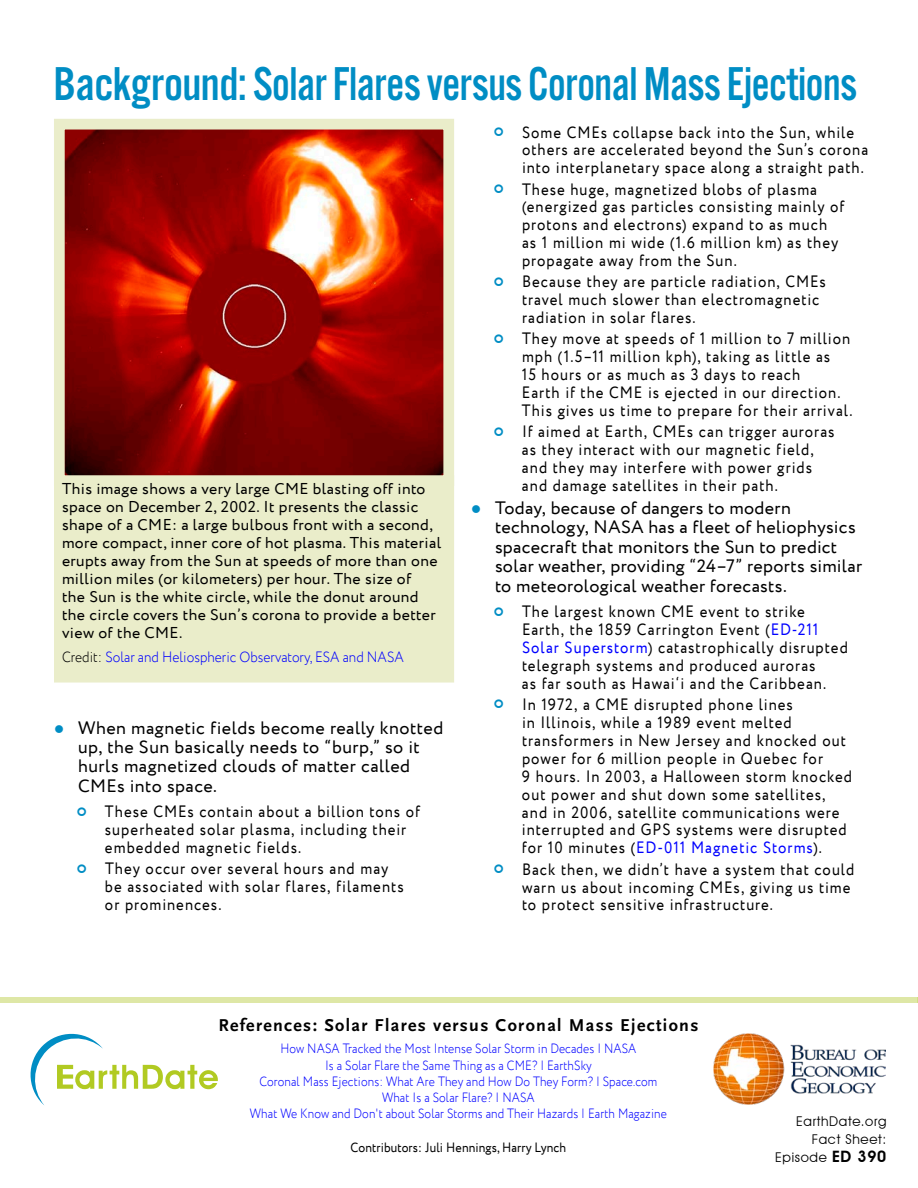
<style>
.page{position:relative;width:918px;height:1188px;background:#fff}
.page>*{position:absolute;margin:0;border:0;box-sizing:border-box;transform-origin:0 0}
.t1{font:49.35px "Alternate Got No 3 D";letter-spacing:-.01em;color:#008dc4}
.t2{font:18px/19.4px "Circe";letter-spacing:.02em;color:#000}
.t3{font:700 18px "Scala Sans Pro";letter-spacing:.075em;color:#000}
.t4{font:16.5px/18px "Circe";letter-spacing:.065em;color:#000;scale:.9 1}
.t5{font:15.75px/18px "Circe";letter-spacing:.025em;color:#000}
.t6{font:300 15px "Circe";color:#00f;scale:.9 1}
.t7{font:300 13.5px/16.2px "Circe";letter-spacing:.01em;color:#00f;text-align:center;scale:.87 1}
.t8{font:13.5px "Circe";letter-spacing:.01em;color:#000;scale:.9 1}
.t9{font:13.5px/18px "Avant Garde IT Cby BT";letter-spacing:.05em;color:#000;text-align:right}
.s1{color:#000}
.s2{color:#008dc4}
.s3{color:#00f}
.s4{font-weight:600;font-size:15.75px}
</style>
<div class="page">
<div style="left:54px;top:491px;width:400px;height:192px;background:#eaedca"></div>
<svg style="left:54px;top:118px;width:401px;height:373px;background:#a83225"></svg>
<img style="left:713px;top:1034px;width:173px;height:71px">
<svg style="left:30px;top:1033px;width:188px;height:72px"></svg>
<div style="left:0;top:998px;width:918px;height:5px;background:#dee7a6"></div>
<h1 class="t1" style="left:53px;top:58px;width:805px">Background: Solar Flares versus Coronal Mass Ejections</h1>
<p class="t5" style="left:62px;top:481px;width:381px">This image shows a very large CME blasting off into space on December 2, 2002. It presents the classic shape of a CME: a large bulbous front with a second, more compact, inner core of hot plasma. This material erupts away from the Sun at speeds of more than one million miles (or kilometers) per hour. The size of<br>the Sun is the white circle, while the donut around the circle covers the Sun’s corona to provide a better view of the CME.</p>
<p class="t6" style="left:62px;top:647px;width:381px"><span class="s1">Credit:</span> Solar and Heliospheric Observatory, ESA and NASA</p>
<p class="t2" style="left:78px;top:718px;width:367px;text-indent:-24px"><span class="s2">●</span> When magnetic fields become really knotted up, the Sun basically needs to “burp,” so it hurls magnetized clouds of matter called CMEs into space.</p>
<p class="t4" style="left:105px;top:803px;width:352px">These CMEs contain about a billion tons of superheated solar plasma, including their embedded magnetic fields.</p>
<p class="t4" style="left:105px;top:860px;width:334px">They occur over several hours and may be associated with solar flares, filaments or prominences.</p>
<p class="t4" style="left:522px;top:123px;width:386px">Some CMEs collapse back into the Sun, while others are accelerated beyond the Sun’s corona into interplanetary space along a straight path.</p>
<p class="t4" style="left:522px;top:180px;width:360px">These huge, magnetized blobs of plasma (energized gas particles consisting mainly of protons and electrons) expand to as much as 1 million mi wide (1.6 million km) as they propagate away from the Sun.</p>
<p class="t4" style="left:522px;top:273px;width:339px">Because they are particle radiation, CMEs travel much slower than electromagnetic radiation in solar flares.</p>
<p class="t4" style="left:522px;top:330px;width:369px">They move at speeds of 1 million to 7 million mph (1.5–11 million kph), taking as little as<br>15 hours or as much as 3 days to reach<br>Earth if the CME is ejected in our direction.<br>This gives us time to prepare for their arrival.</p>
<p class="t4" style="left:522px;top:423px;width:349px">If aimed at Earth, CMEs can trigger auroras as they interact with our magnetic field, and they may interfere with power grids and damage satellites in their path.</p>
<p class="t2" style="left:495px;top:499px;width:369px;text-indent:-24px"><span class="s2">●</span> Today, because of dangers to modern technology, NASA has a fleet of heliophysics spacecraft that monitors the Sun to predict solar weather, providing “24–7” reports similar to meteorological weather forecasts.</p>
<p class="t4" style="left:522px;top:603px;width:364px">The largest known CME event to strike Earth, the 1859 Carrington Event (<span class="s3">ED-211<br>Solar Superstorm</span>) catastrophically disrupted telegraph systems and produced auroras<br>as far south as Hawai‘i and the Caribbean.</p>
<p class="t4" style="left:522px;top:696px;width:368px">In 1972, a CME disrupted phone lines<br>in Illinois, while a 1989 event melted transformers in New Jersey and knocked out power for 6 million people in Quebec for<br>9 hours. In 2003, a Halloween storm knocked out power and shut down some satellites, and in 2006, satellite communications were interrupted and GPS systems were disrupted for 10 minutes (<span class="s3">ED-011 Magnetic Storms</span>).</p>
<p class="t4" style="left:522px;top:861px;width:371px">Back then, we didn’t have a system that could warn us about incoming CMEs, giving us time to protect sensitive infrastructure.</p>
<p class="t3" style="left:218px;top:1014px;width:482px">References: Solar Flares versus Coronal Mass Ejections</p>
<p class="t7" style="left:250px;top:1041px;width:481px">How NASA Tracked the Most Intense Solar Storm in Decades | NASA<br>Is a Solar Flare the Same Thing as a CME? | EarthSky<br>Coronal Mass Ejections: What Are They and How Do They Form? | Space.com What Is a Solar Flare? | NASA<br>What We Know and Don't about Solar Storms and Their Hazards | Earth Magazine</p>
<p class="t8" style="left:351px;top:1139px;width:241px">Contributors: Juli Hennings, Harry Lynch</p>
<p class="t9" style="left:775px;top:1113px;width:113px">EarthDate.org<br>Fact Sheet:<br>Episode <span class="s4">ED 390</span></p>
</div>
